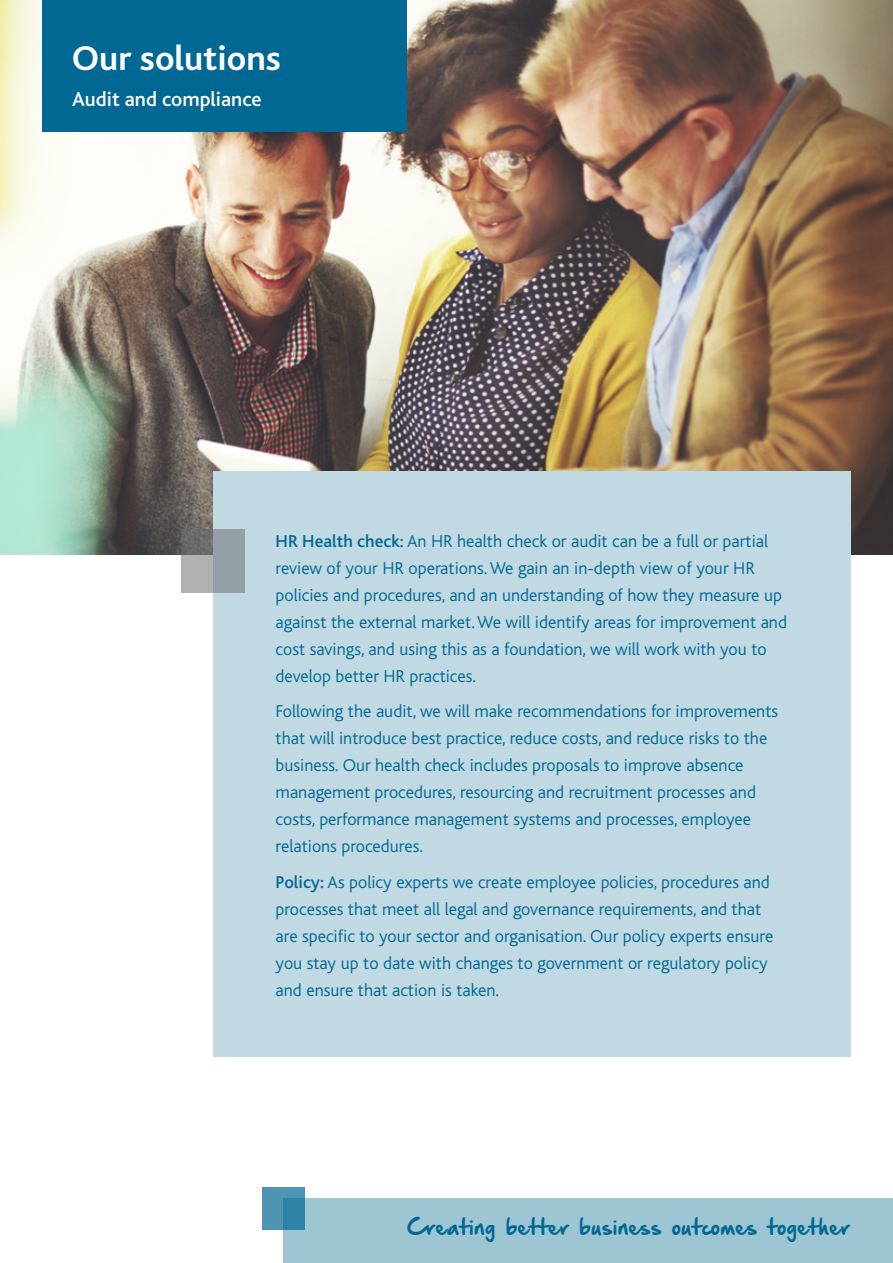
<style>
.page{position:relative;width:893px;height:1263px;background:#fff}
.page>*{position:absolute;margin:0;border:0;box-sizing:border-box;transform-origin:0 0}
.t1{font:700 36px "Bliss";color:#fff}
.t2{font:500 21px "Bliss";color:#fff}
.t3{font:19.5px "Hand Of Sean Demo";color:#006893}
.t4{font:300 18px/27px "Bliss";color:#006893}
.s1{font-weight:500}
</style>
<div class="page">
<div style="left:283px;top:1198px;width:610px;height:65px;background:#9dc5d2"></div>
<svg style="left:262px;top:1187px;width:43px;height:43px;background:#418eae"></svg>
<img style="left:0;top:0;width:893px;height:555px">
<div style="left:213px;top:471px;width:637px;height:585px;background:#c1d9e2"></div>
<div style="left:43px;top:0;width:364px;height:131px;background:#006893"></div>
<svg style="left:181px;top:529px;width:63px;height:64px;background:#939a9d"></svg>
<p class="t1" style="left:72px;top:39px;width:210px">Our solutions</p>
<p class="t2" style="left:72px;top:88px;width:191px">Audit and compliance</p>
<p class="t4" style="left:276px;top:527px;width:513px"><span class="s1">HR Health check:</span> An HR health check or audit can be a full or partial review of your HR operations. We gain an in-depth view of your HR policies and procedures, and an understanding of how they measure up against the external market. We will identify areas for improvement and cost savings, and using this as a foundation, we will work with you to develop better HR practices.</p>
<p class="t4" style="left:276px;top:698px;width:504px">Following the audit, we will make recommendations for improvements that will introduce best practice, reduce costs, and reduce risks to the business. Our health check includes proposals to improve absence management procedures, resourcing and recruitment processes and costs, performance management systems and processes, employee relations procedures.</p>
<p class="t4" style="left:276px;top:868px;width:499px"><span class="s1">Policy:</span> As policy experts we create employee policies, procedures and processes that meet all legal and governance requirements, and that are specific to your sector and organisation. Our policy experts ensure you stay up to date with changes to government or regulatory policy and ensure that action is taken.</p>
<p class="t3" style="left:407px;top:1217px;width:444px">Creating better business outcomes together</p>
</div>
